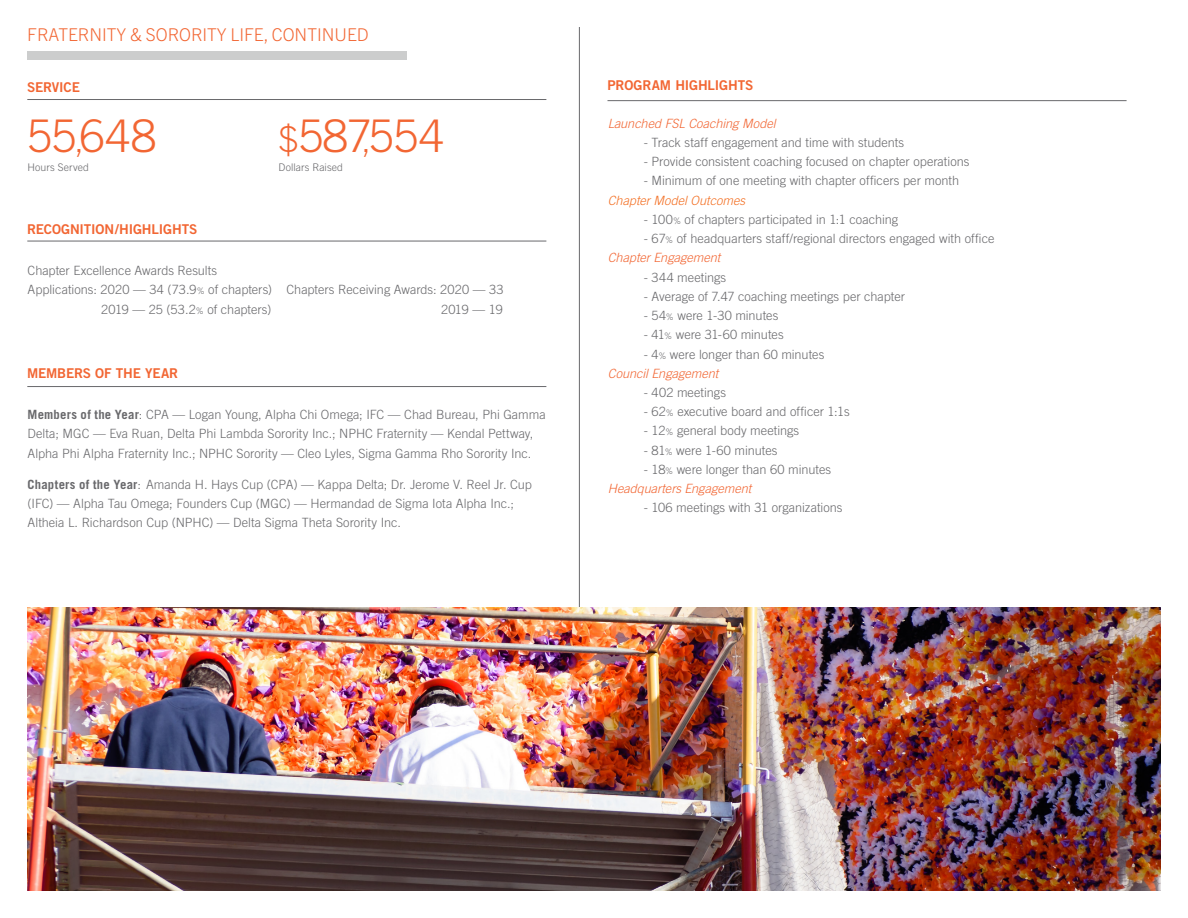
<style>
.page{position:relative;width:1188px;height:918px;background:#fff}
.page>*{position:absolute;margin:0;border:0;box-sizing:border-box;transform-origin:0 0}
.t1{font:300 45px "Trade Gothic LT Std";letter-spacing:-.01em;color:#f26633}
.t2{font:300 17.7px "Trade Gothic Next LT Pro";color:#f26633}
.t3{font:13.5px "Trade Gothic LT Std Bd 2";letter-spacing:-.01em;color:#f26633}
.t4{font:300 12.75px/19.2px "Trade Gothic LT Std";color:#69696c}
.t5{font:italic 300 12.75px "Trade Gothic LT Std";color:#f26633}
.t6{font:italic 300 12.75px "Trade Gothic LT Std";color:#f36e21}
.t7{font:300 10.5px "Trade Gothic LT Std";letter-spacing:.01em;color:#69696c}
.s1{font-size:33px}
.s2{font-size:36px}
.s3{font-size:9px}
.s4{font-weight:700}
</style>
<div class="page">
<hr style="left:579px;top:27px;width:1px;height:864px;background:#69696c">
<div style="left:27px;top:51px;width:379px;height:9px;background:#cccdcd"></div>
<img style="left:28px;top:608px;width:1133px;height:283px">
<hr style="left:27px;top:99px;width:519px;height:1px;background:#69696c">
<hr style="left:27px;top:241px;width:519px;height:1px;background:#69696c">
<hr style="left:27px;top:386px;width:519px;height:1px;background:#69696c">
<hr style="left:608px;top:100px;width:519px;height:1px;background:#69696c">
<p class="t2" style="left:27px;top:22px;width:343px">FRATERNITY &amp; SORORITY LIFE, CONTINUED</p>
<p class="t3" style="left:27px;top:79px;width:54px">SERVICE</p>
<p class="t3" style="left:608px;top:77px;width:148px">PROGRAM HIGHLIGHTS</p>
<p class="t1" style="left:27px;top:109px;width:131px">55<span class="s1">,</span>648</p>
<p class="t1" style="left:279px;top:109px;width:167px"><span class="s2">$</span>587<span class="s1">,</span>554</p>
<p class="t7" style="left:28px;top:161px;width:63px">Hours Served</p>
<p class="t7" style="left:279px;top:161px;width:66px">Dollars Raised</p>
<p class="t3" style="left:27px;top:221px;width:172px">RECOGNITION/HIGHLIGHTS</p>
<p class="t4" style="left:28px;top:261px;width:191px">Chapter Excellence Awards Results</p>
<p class="t4" style="left:28px;top:280px;width:246px">Applications: 2020 — 34 (73.9<span class="s3">%</span> of chapters)</p>
<p class="t4" style="left:101px;top:299px;width:172px">2019 — 25 (53.2<span class="s3">%</span> of chapters)</p>
<p class="t4" style="left:287px;top:280px;width:219px">Chapters Receiving Awards: 2020 — 33</p>
<p class="t4" style="left:441px;top:299px;width:63px">2019 — 19</p>
<p class="t3" style="left:27px;top:365px;width:153px">MEMBERS OF THE YEAR</p>
<p class="t4" style="left:28px;top:405px;width:520px"><span class="s4">Members of the Year</span>: CPA — Logan Young, Alpha Chi Omega; IFC — Chad Bureau, Phi Gamma<br>Delta; MGC — Eva Ruan, Delta Phi Lambda Sorority Inc.; NPHC Fraternity — Kendal Pettway,<br>Alpha Phi Alpha Fraternity Inc.; NPHC Sorority — Cleo Lyles, Sigma Gamma Rho Sorority Inc.</p>
<p class="t4" style="left:28px;top:475px;width:506px"><span class="s4">Chapters of the Year</span>: Amanda H. Hays Cup (CPA) — Kappa Delta; Dr. Jerome V. Reel Jr. Cup (IFC) — Alpha Tau Omega; Founders Cup (MGC) — Hermandad de Sigma Iota Alpha Inc.;<br>Altheia L. Richardson Cup (NPHC) — Delta Sigma Theta Sorority Inc.</p>
<p class="t5" style="left:608px;top:116px;width:169px">Launched FSL Coaching Model</p>
<p class="t4" style="left:644px;top:133px;width:262px">- Track staff engagement and time with students</p>
<p class="t4" style="left:644px;top:152px;width:327px">- Provide consistent coaching focused on chapter operations</p>
<p class="t4" style="left:644px;top:171px;width:317px">- Minimum of one meeting with chapter officers per month</p>
<p class="t6" style="left:608px;top:193px;width:139px">Chapter Model Outcomes</p>
<p class="t4" style="left:644px;top:210px;width:256px">- 100<span class="s3">%</span> of chapters participated in 1:1 coaching</p>
<p class="t4" style="left:644px;top:229px;width:352px">- 67<span class="s3">%</span> of headquarters staff/regional directors engaged with office</p>
<p class="t5" style="left:608px;top:250px;width:114px">Chapter Engagement</p>
<p class="t4" style="left:644px;top:267px;width:84px">- 344 meetings</p>
<p class="t4" style="left:644px;top:287px;width:263px">- Average of 7.47 coaching meetings per chapter</p>
<p class="t4" style="left:644px;top:306px;width:136px">- 54<span class="s3">%</span> were 1-30 minutes</p>
<p class="t4" style="left:644px;top:325px;width:142px">- 41<span class="s3">%</span> were 31-60 minutes</p>
<p class="t4" style="left:644px;top:344px;width:182px">- 4<span class="s3">%</span> were longer than 60 minutes</p>
<p class="t5" style="left:608px;top:366px;width:112px">Council Engagement</p>
<p class="t4" style="left:644px;top:383px;width:84px">- 402 meetings</p>
<p class="t4" style="left:644px;top:402px;width:207px">- 62<span class="s3">%</span> executive board and officer 1:1s</p>
<p class="t4" style="left:644px;top:421px;width:157px">- 12<span class="s3">%</span> general body meetings</p>
<p class="t4" style="left:644px;top:440px;width:135px">- 81<span class="s3">%</span> were 1-60 minutes</p>
<p class="t4" style="left:644px;top:460px;width:189px">- 18<span class="s3">%</span> were longer than 60 minutes</p>
<p class="t5" style="left:608px;top:481px;width:145px">Headquarters Engagement</p>
<p class="t4" style="left:644px;top:498px;width:200px">- 106 meetings with 31 organizations</p>
</div>
